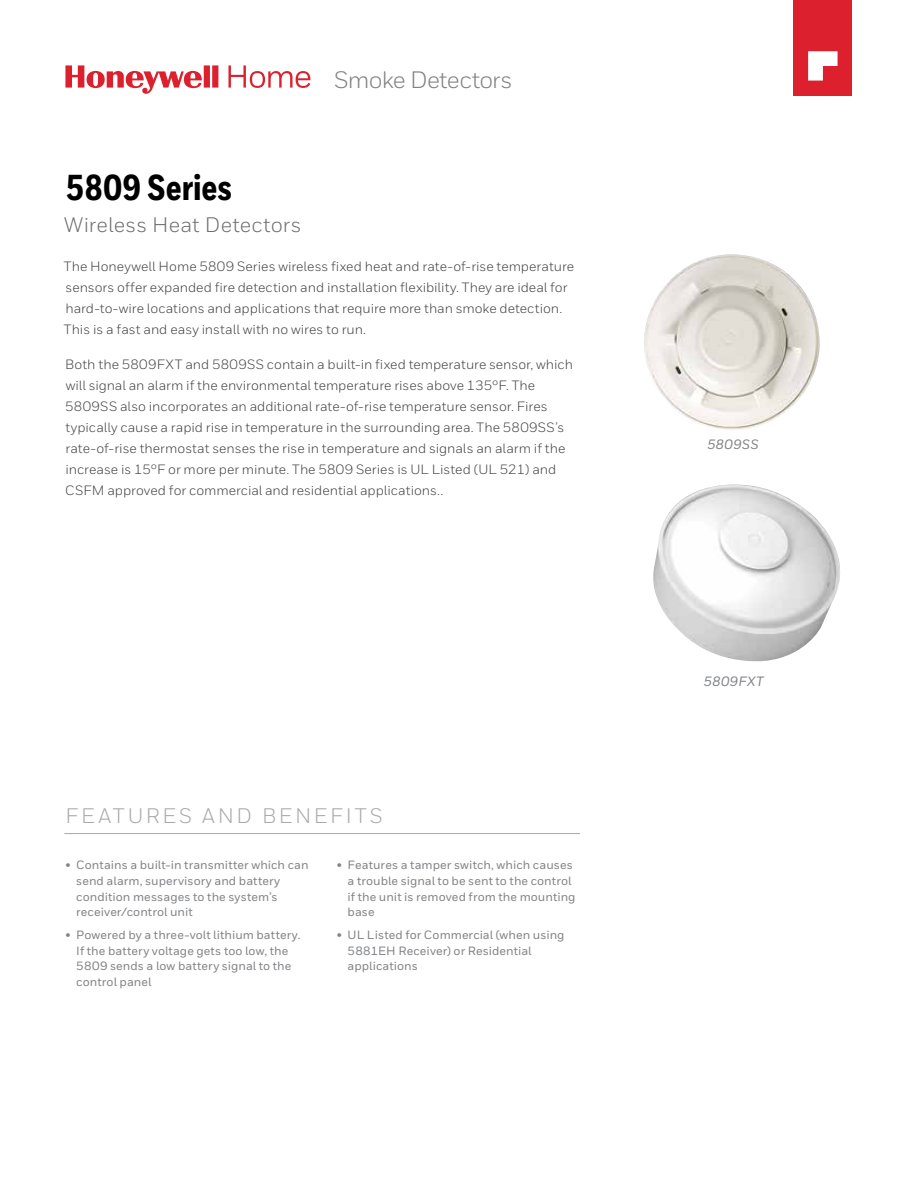
<style>
.page{position:relative;width:918px;height:1188px;background:#fff}
.page>*{position:absolute;margin:0;border:0;box-sizing:border-box;transform-origin:0 0}
.t1{font:800 36px "Honeywell Cond";letter-spacing:-.005em;color:#000}
.t2{font:23.7px "Honeywell Sans";letter-spacing:-.03em;color:#808285}
.t3{font:21px "Honeywell Sans";letter-spacing:.01em;color:#6d6e71}
.t4{font:21px "Honeywell Sans";letter-spacing:.13em;color:#a7a9ac}
.t5{font:13.5px/21px "Honeywell Sans";color:#414042}
.t6{font:italic 500 13.5px "Honeywell Sans";letter-spacing:.02em;color:#808285}
.t7{font:500 12px/15.8px "Honeywell Sans";letter-spacing:.005em;color:#808285}
</style>
<div class="page">
<svg style="left:65px;top:65px;width:245px;height:29px"></svg>
<hr style="left:64px;top:833px;width:516px;height:1px;background:#a7a9ac">
<div style="left:793px;top:0;width:59px;height:95px;background:#dc202e"></div>
<svg style="left:808px;top:51px;width:30px;height:30px"></svg>
<img style="left:644px;top:254px;width:176px;height:176px">
<img style="left:653px;top:485px;width:187px;height:177px">
<h2 class="t2" style="left:334px;top:65px;width:180px">Smoke Detectors</h2>
<h1 class="t1" style="left:65px;top:166px;width:168px">5809 Series</h1>
<h3 class="t3" style="left:64px;top:213px;width:239px">Wireless Heat Detectors</h3>
<p class="t5" style="left:64px;top:256px;width:512px">The Honeywell Home 5809 Series wireless fixed heat and rate-of-rise temperature sensors offer expanded fire detection and installation flexibility. They are ideal for hard-to-wire locations and applications that require more than smoke detection.<br>This is a fast and easy install with no wires to run.</p>
<p class="t5" style="left:65px;top:354px;width:509px">Both the 5809FXT and 5809SS contain a built-in fixed temperature sensor, which will signal an alarm if the environmental temperature rises above 135°F. The 5809SS also incorporates an additional rate-of-rise temperature sensor. Fires typically cause a rapid rise in temperature in the surrounding area. The 5809SS’s rate-of-rise thermostat senses the rise in temperature and signals an alarm if the increase is 15°F or more per minute. The 5809 Series is UL Listed (UL 521) and CSFM approved for commercial and residential applications..</p>
<h3 class="t4" style="left:65px;top:803px;width:319px">FEATURES AND BENEFITS</h3>
<p class="t7" style="left:76px;top:857px;width:234px;text-indent:-11px">• Contains a built-in transmitter which can send alarm, supervisory and battery condition messages to the system’s receiver/control unit</p>
<p class="t7" style="left:76px;top:927px;width:226px;text-indent:-11px">• Powered by a three-volt lithium battery.<br>If the battery voltage gets too low, the 5809 sends a low battery signal to the control panel</p>
<p class="t7" style="left:348px;top:857px;width:230px;text-indent:-11px">• Features a tamper switch, which causes a trouble signal to be sent to the control if the unit is removed from the mounting base</p>
<p class="t7" style="left:348px;top:927px;width:219px;text-indent:-11px">• UL Listed for Commercial (when using<br>5881EH Receiver) or Residential applications</p>
<p class="t6" style="left:707px;top:436px;width:53px">5809SS</p>
<p class="t6" style="left:704px;top:673px;width:61px">5809FXT</p>
</div>
